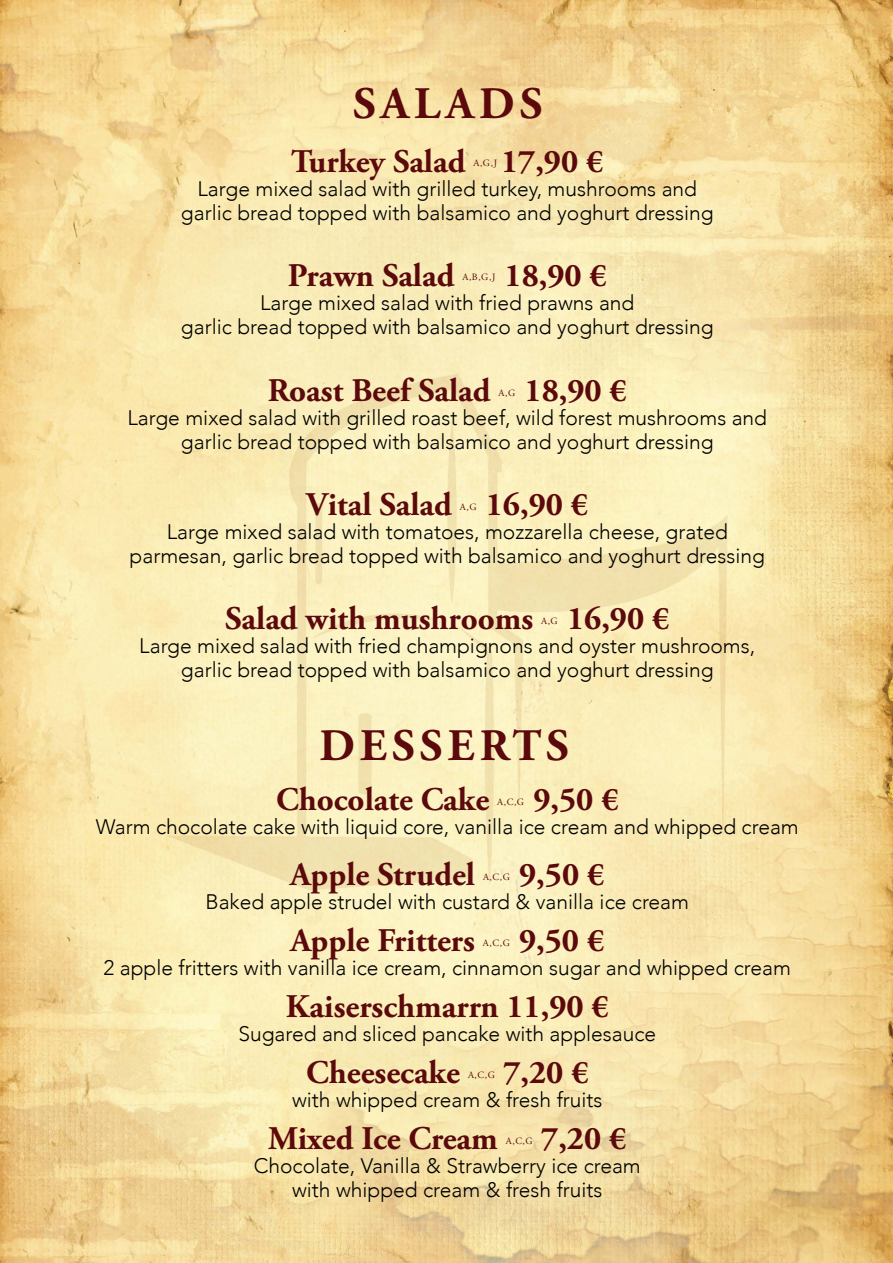
<style>
.page{position:relative;width:893px;height:1263px;background:#fff}
.page>*{position:absolute;margin:0;border:0;box-sizing:border-box;transform-origin:0 0}
.t1{font:700 45px "Adobe Garamond Pro";letter-spacing:.115em;color:#5b090c}
.t2{font:700 33px "Adobe Garamond Pro";color:#5b090c}
.t3{font:300 21px/24px "Avenir";color:#000;text-align:center}
.t4{font:9.6px "Adobe Garamond Pro";color:#5b090c}
</style>
<div class="page">
<img style="left:0;top:0;width:893px;height:1263px">
<h1 class="t1" style="left:353px;top:77px;width:191px">SALADS</h1>
<h2 class="t2" style="left:291px;top:142px;width:176px">Turkey Salad</h2>
<p class="t4" style="left:473px;top:157px;width:25px">A,G,J</p>
<h2 class="t2" style="left:501px;top:142px;width:104px">17,90 €</h2>
<p class="t3" style="left:181px;top:177px;width:534px">Large mixed salad with grilled turkey, mushrooms and garlic bread topped with balsamico and yoghurt dressing</p>
<h2 class="t2" style="left:288px;top:256px;width:168px">Prawn Salad</h2>
<p class="t4" style="left:462px;top:271px;width:34px">A,B,G,J</p>
<h2 class="t2" style="left:504px;top:256px;width:104px">18,90 €</h2>
<p class="t3" style="left:181px;top:291px;width:534px">Large mixed salad with fried prawns and<br>garlic bread topped with balsamico and yoghurt dressing</p>
<h2 class="t2" style="left:268px;top:372px;width:224px">Roast Beef Salad</h2>
<p class="t4" style="left:499px;top:387px;width:18px">A,G</p>
<h2 class="t2" style="left:524px;top:372px;width:104px">18,90 €</h2>
<p class="t3" style="left:127px;top:406px;width:641px">Large mixed salad with grilled roast beef, wild forest mushrooms and garlic bread topped with balsamico and yoghurt dressing</p>
<h2 class="t2" style="left:306px;top:486px;width:147px">Vital Salad</h2>
<p class="t4" style="left:460px;top:501px;width:18px">A,G</p>
<h2 class="t2" style="left:486px;top:486px;width:104px">16,90 €</h2>
<p class="t3" style="left:130px;top:520px;width:637px">Large mixed salad with tomatoes, mozzarella cheese, grated parmesan, garlic bread topped with balsamico and yoghurt dressing</p>
<h2 class="t2" style="left:225px;top:600px;width:309px">Salad with mushrooms</h2>
<p class="t4" style="left:541px;top:615px;width:18px">A,G</p>
<h2 class="t2" style="left:567px;top:600px;width:104px">16,90 €</h2>
<p class="t3" style="left:139px;top:634px;width:617px">Large mixed salad with fried champignons and oyster mushrooms, garlic bread topped with balsamico and yoghurt dressing</p>
<h1 class="t1" style="left:319px;top:719px;width:251px">DESSERTS</h1>
<h2 class="t2" style="left:276px;top:780px;width:215px">Chocolate Cake</h2>
<p class="t4" style="left:497px;top:796px;width:28px">A,C,G</p>
<h2 class="t2" style="left:533px;top:780px;width:87px">9,50 €</h2>
<p class="t3" style="left:96px;top:815px;width:705px">Warm chocolate cake with liquid core, vanilla ice cream and whipped cream</p>
<h2 class="t2" style="left:290px;top:855px;width:186px">Apple Strudel</h2>
<p class="t4" style="left:483px;top:871px;width:28px">A,C,G</p>
<h2 class="t2" style="left:519px;top:855px;width:87px">9,50 €</h2>
<p class="t3" style="left:205px;top:890px;width:485px">Baked apple strudel with custard &amp; vanilla ice cream</p>
<h2 class="t2" style="left:290px;top:921px;width:186px">Apple Fritters</h2>
<p class="t4" style="left:483px;top:937px;width:28px">A,C,G</p>
<h2 class="t2" style="left:519px;top:921px;width:87px">9,50 €</h2>
<p class="t3" style="left:104px;top:956px;width:689px">2 apple fritters with vanilla ice cream, cinnamon sugar and whipped cream</p>
<h2 class="t2" style="left:286px;top:987px;width:324px">Kaiserschmarrn 11,90 €</h2>
<p class="t3" style="left:238px;top:1022px;width:419px">Sugared and sliced pancake with applesauce</p>
<h2 class="t2" style="left:306px;top:1053px;width:155px">Cheesecake</h2>
<p class="t4" style="left:468px;top:1069px;width:28px">A,C,G</p>
<h2 class="t2" style="left:503px;top:1053px;width:87px">7,20 €</h2>
<p class="t3" style="left:292px;top:1088px;width:312px">with whipped cream &amp; fresh fruits</p>
<h2 class="t2" style="left:268px;top:1119px;width:231px">Mixed Ice Cream</h2>
<p class="t4" style="left:506px;top:1135px;width:28px">A,C,G</p>
<h2 class="t2" style="left:541px;top:1119px;width:87px">7,20 €</h2>
<p class="t3" style="left:254px;top:1154px;width:389px">Chocolate, Vanilla &amp; Strawberry ice cream with whipped cream &amp; fresh fruits</p>
</div>
